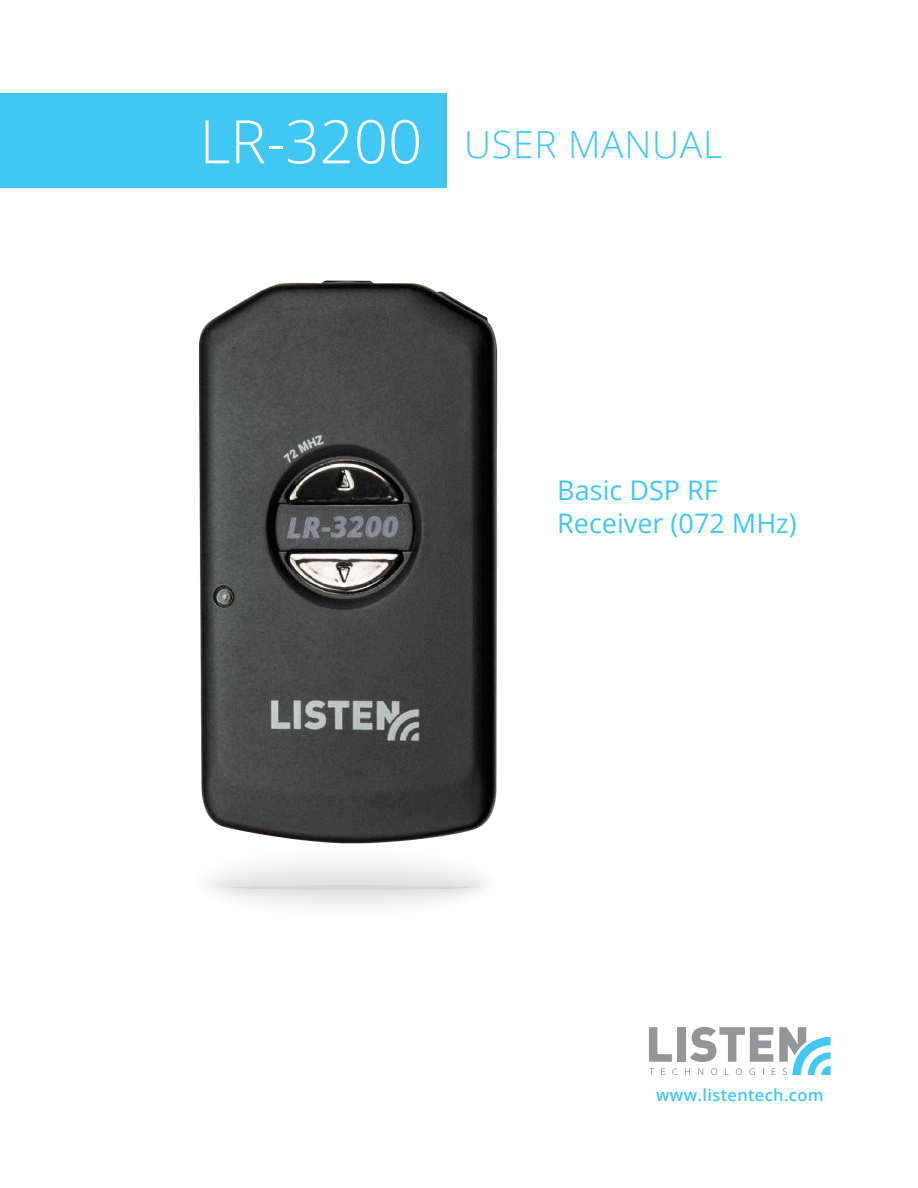
<style>
.page{position:relative;width:918px;height:1188px;background:#fff}
.page>*{position:absolute;margin:0;border:0;box-sizing:border-box;transform-origin:0 0}
.t1{font:300 60px "Open Sans";color:#fff}
.t2{font:300 37.5px "Open Sans";letter-spacing:.02em;color:#40c7f4}
.t3{font:27px/33px "Open Sans";color:#40c7f4}
.t4{font:600 16.5px "Open Sans";letter-spacing:.02em;color:#40c7f4}
</style>
<div class="page">
<div style="left:0;top:93px;width:446px;height:95px;background:#40c7f4"></div>
<svg style="left:661px;top:1068px;width:4px;height:7px"></svg>
<svg style="left:672px;top:1068px;width:5px;height:7px"></svg>
<svg style="left:649px;top:1027px;width:23px;height:35px"></svg>
<div style="left:677px;top:1027px;width:8px;height:35px;background:#939597"></div>
<svg style="left:685px;top:1027px;width:146px;height:48px"></svg>
<svg style="left:208px;top:861px;width:277px;height:46px"></svg>
<div style="left:232px;top:885px;width:239px;height:5px;background:#d6d7d6;border-radius:50%"></div>
<img style="left:199px;top:280px;width:299px;height:564px">
<h1 class="t1" style="left:200px;top:100px;width:224px">LR-3200</h1>
<h2 class="t2" style="left:464px;top:119px;width:260px">USER MANUAL</h2>
<p class="t3" style="left:557px;top:473px;width:241px">Basic DSP RF<br>Receiver (072 MHz)</p>
<p class="t4" style="left:656px;top:1084px;width:169px">www.listentech.com</p>
</div>
